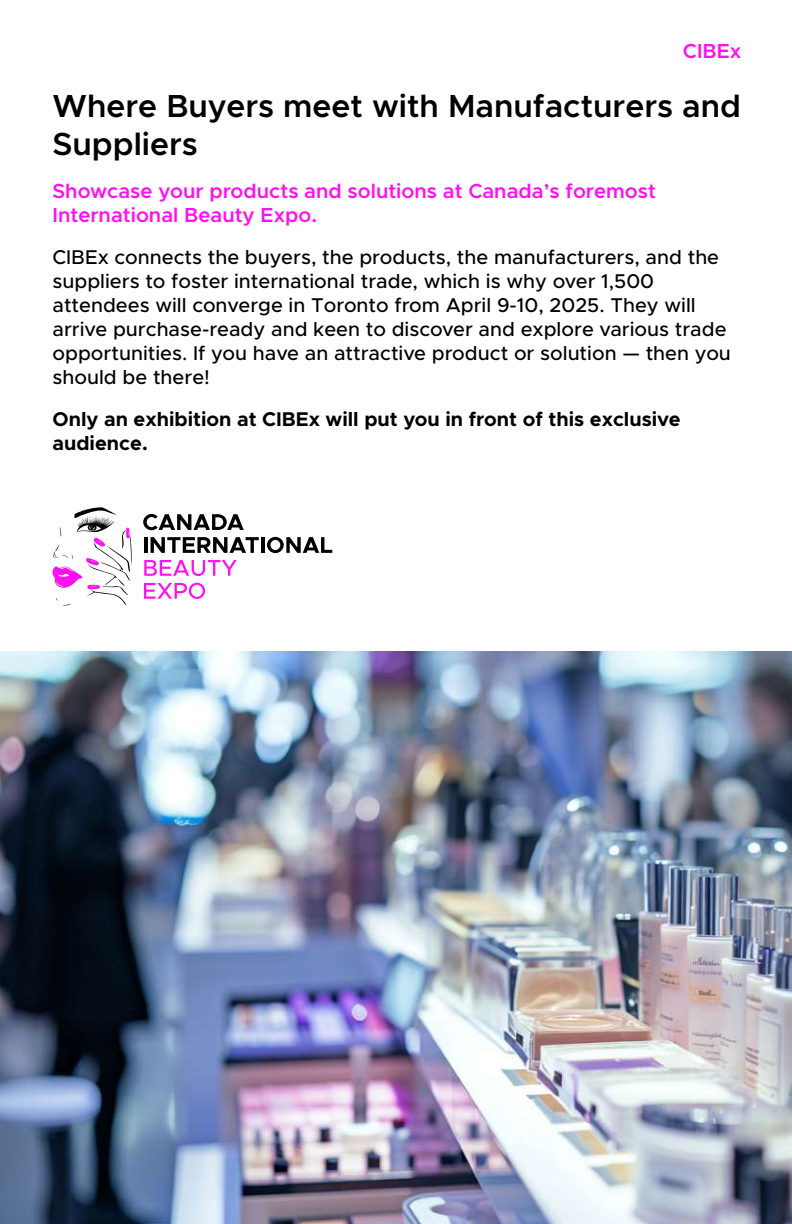
<style>
.page{position:relative;width:792px;height:1224px;background:#fff}
.page>*{position:absolute;margin:0;border:0;box-sizing:border-box;transform-origin:0 0}
.t1{font:600 32px/38.4px "Metropolis";color:#000}
.t2{font:600 20.4px/24.6px "Metropolis";color:#ff10f0}
.t3{font:500 20px/24px "Metropolis";color:#000}
.t4{font:700 20px/24px "Metropolis";color:#000}
</style>
<div class="page">
<svg style="left:52px;top:507px;width:80px;height:99px"></svg>
<svg style="left:143px;top:514px;width:101px;height:16px"></svg>
<hr style="left:144px;top:537px;width:3px;height:16px;background:#000">
<svg style="left:151px;top:537px;width:108px;height:16px"></svg>
<hr style="left:261px;top:537px;width:3px;height:16px;background:#000">
<svg style="left:267px;top:537px;width:65px;height:16px"></svg>
<svg style="left:144px;top:560px;width:93px;height:16px"></svg>
<svg style="left:144px;top:583px;width:61px;height:16px"></svg>
<img style="left:0;top:652px;width:792px;height:572px">
<p class="t2" style="left:683px;top:39px;width:60px">CIBEx</p>
<h1 class="t1" style="left:53px;top:87px;width:690px">Where Buyers meet with Manufacturers and<br>Suppliers</h1>
<p class="t2" style="left:53px;top:179px;width:605px">Showcase your products and solutions at Canada’s foremost<br>International Beauty Expo.</p>
<p class="t3" style="left:53px;top:245px;width:680px">CIBEx connects the buyers, the products, the manufacturers, and the suppliers to foster international trade, which is why over 1,500 attendees will converge in Toronto from April 9-10, 2025. They will arrive purchase-ready and keen to discover and explore various trade opportunities. If you have an attractive product or solution — then you should be there!</p>
<p class="t4" style="left:53px;top:408px;width:629px">Only an exhibition at CIBEx will put you in front of this exclusive audience.</p>
</div>
